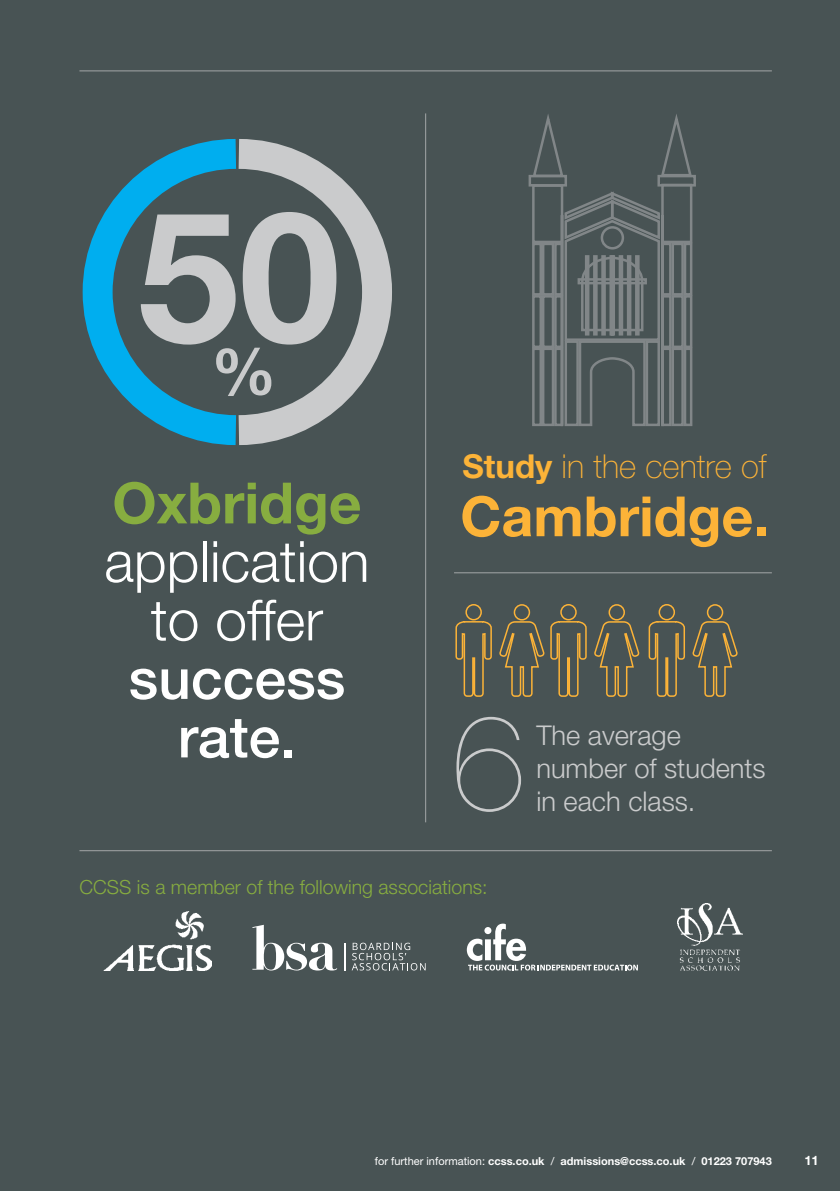
<style>
.page{position:relative;width:840px;height:1191px;background:#fff}
.page>*{position:absolute;margin:0;border:0;box-sizing:border-box;transform-origin:0 0}
.t1{font:200 135px "Helvetica Neue";color:#cacbcc}
.t2{font:300 57px/58.4px "Helvetica Neue";color:#fff;text-align:center}
.t3{font:500 57px/58.4px "Helvetica Neue";color:#fff;text-align:center}
.t4{font:700 57px "Helvetica Neue";color:#87ad40}
.t5{font:700 55.6px "Helvetica Neue";color:#fcb338}
.t6{font:100 33px "Helvetica Neue";color:#fcb338}
.t7{font:300 27.2px/32.8px "Helvetica Neue";color:#cacbcc}
.t8{font:300 19.6px "Helvetica Neue";color:#87ad40}
.t9{font:700 13px "Helvetica Neue";color:#fff}
.t10{font:700 11px "Helvetica Neue";color:#fff}
.s1{font-weight:700}
.s2{font-weight:400}
</style>
<div class="page">
<div style="left:1px;top:0;width:838px;height:1191px;background:#485354"></div>
<hr style="left:79px;top:71px;width:692px;height:1px;background:#a3a6a7">
<hr style="left:454px;top:572px;width:317px;height:1px;background:#a3a6a7">
<hr style="left:425px;top:113px;width:1px;height:709px;background:#a3a6a7">
<svg style="left:455px;top:620px;width:37px;height:77px"></svg>
<svg style="left:648px;top:620px;width:37px;height:77px"></svg>
<div style="left:560px;top:604px;width:16px;height:16px;border:2px solid #fcb338;border-radius:50%"></div>
<div style="left:465px;top:604px;width:16px;height:16px;border:2px solid #fcb338;border-radius:50%"></div>
<div style="left:658px;top:604px;width:16px;height:16px;border:2px solid #fcb338;border-radius:50%"></div>
<svg style="left:594px;top:620px;width:45px;height:77px"></svg>
<div style="left:608px;top:604px;width:16px;height:16px;border:2px solid #fcb338;border-radius:50%"></div>
<svg style="left:499px;top:620px;width:88px;height:77px"></svg>
<div style="left:513px;top:604px;width:17px;height:16px;border:2px solid #fcb338;border-radius:50%"></div>
<svg style="left:692px;top:620px;width:45px;height:77px"></svg>
<div style="left:706px;top:604px;width:16px;height:16px;border:2px solid #fcb338;border-radius:50%"></div>
<svg style="left:82px;top:141px;width:127px;height:302px"></svg>
<svg style="left:209px;top:139px;width:183px;height:306px"></svg>
<svg style="left:141px;top:212px;width:195px;height:184px"></svg>
<div style="left:657px;top:175px;width:38px;height:12px;border:2px solid #818688"></div>
<div style="left:528px;top:175px;width:38px;height:12px;border:2px solid #818688"></div>
<svg style="left:530px;top:114px;width:163px;height:313px"></svg>
<div style="left:660px;top:243px;width:11px;height:52px;border:2px solid #818688"></div>
<div style="left:683px;top:295px;width:9px;height:53px;border:2px solid #818688"></div>
<div style="left:671px;top:295px;width:12px;height:53px;border:2px solid #818688"></div>
<div style="left:671px;top:347px;width:12px;height:79px;border:2px solid #818688"></div>
<div style="left:660px;top:347px;width:11px;height:79px;border:2px solid #818688"></div>
<div style="left:671px;top:243px;width:12px;height:52px;border:2px solid #818688"></div>
<svg style="left:352px;top:942px;width:73px;height:28px"></svg>
<hr style="left:343px;top:942px;width:2px;height:28px;background:#fff">
<svg style="left:252px;top:924px;width:85px;height:46px"></svg>
<svg style="left:466px;top:923px;width:171px;height:47px"></svg>
<img style="left:677px;top:903px;width:65px;height:68px">
<img style="left:104px;top:911px;width:107px;height:59px">
<hr style="left:79px;top:850px;width:692px;height:1px;background:#a3a6a7">
<h2 class="t4" style="left:112px;top:468px;width:251px">Oxbridge</h2>
<h2 class="t2" style="left:104px;top:531px;width:266px">application to offer</h2>
<h2 class="t3" style="left:128px;top:649px;width:218px">success rate.</h2>
<h3 class="t6" style="left:462px;top:447px;width:305px"><span class="s1">Study</span> in the centre of</h3>
<h3 class="t5" style="left:460px;top:482px;width:310px">Cambridge.</h3>
<h1 class="t1" style="left:451px;top:684px;width:77px">6</h1>
<h3 class="t7" style="left:536px;top:718px;width:231px">The average number of students</h3>
<h3 class="t7" style="left:536px;top:784px;width:161px">in each class.</h3>
<h3 class="t8" style="left:79px;top:875px;width:409px">CCSS is a member of the following associations:</h3>
<p class="t10" style="left:375px;top:1154px;width:398px"><span class="s2">for further information:</span> ccss.co.uk <span class="s2">/</span> admissions@ccss.co.uk <span class="s2">/</span> 01223 707943</p>
<p class="t9" style="left:803px;top:1152px;width:16px">11</p>
</div>
